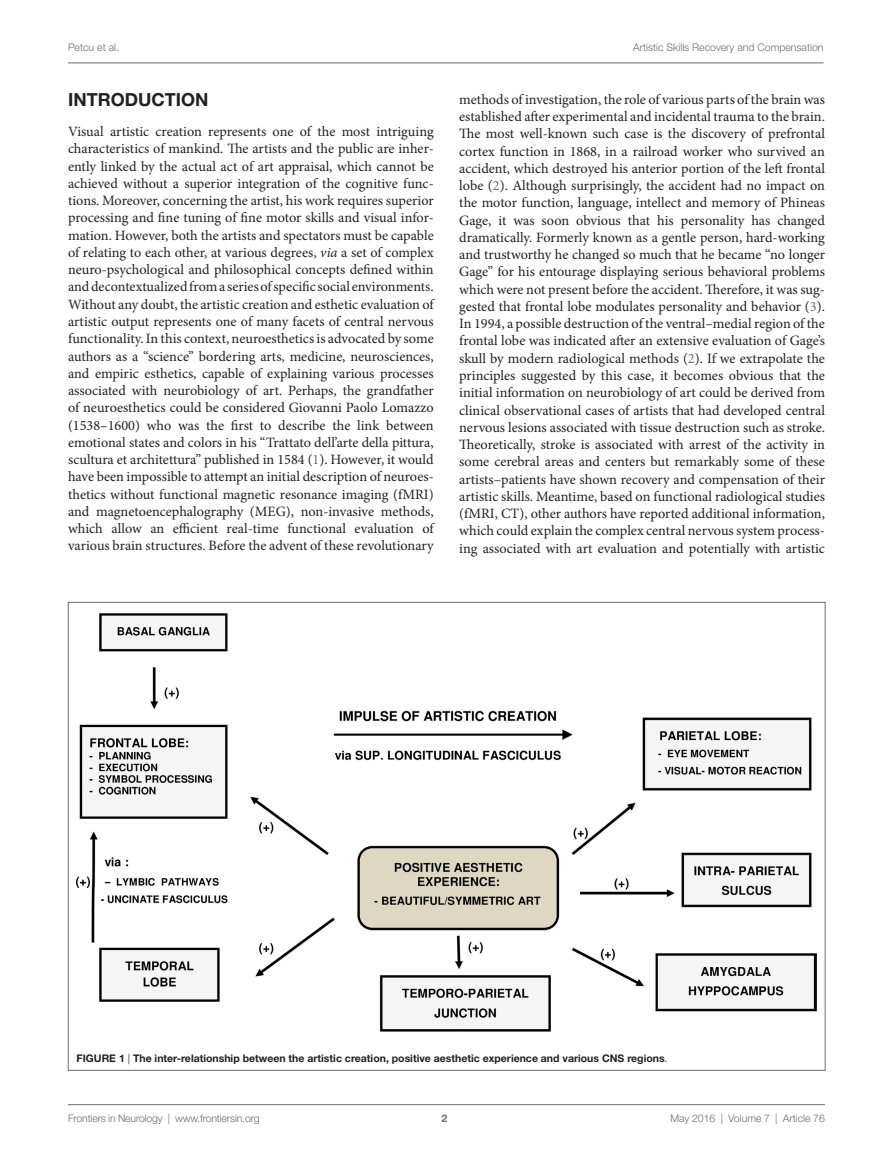
<style>
.page{position:relative;width:893px;height:1170px;background:#fff}
.page>*{position:absolute;margin:0;border:0;box-sizing:border-box;transform-origin:0 0}
.t1{font:700 18px "Helvetica Neue LT Std";color:#231f20}
.t2{font:14.25px/17.2px "Minion Pro";color:#231f20;text-align:justify}
.t3{font:300 10.5px "Helvetica Neue LT Std";color:#6c6d70}
.t4{font:700 10.5px "Helvetica Neue LT Std";color:#231f20}
.t5{font:700 10.5px "Helvetica Neue LT Std";color:#6c6d70}
.s1{font-style:italic}
.s2{color:#6c6d70}
.s3{font-weight:300}
</style>
<div class="page">
<img style="left:77px;top:613px;width:740px;height:418px">
<hr style="left:68px;top:63px;width:756px;height:1px;background:#6c6d70">
<hr style="left:68px;top:1104px;width:757px;height:1px;background:#6c6d70">
<p class="t3" style="left:68px;top:41px;width:52px">Petcu et al.</p>
<p class="t3" style="left:633px;top:41px;width:192px">Artistic Skills Recovery and Compensation</p>
<p class="t1" style="left:68px;top:88px;width:142px">INTRODUCTION</p>
<p class="t2" style="left:68px;top:123px;width:367px">Visual artistic creation represents one of the most intriguing characteristics of mankind. The artists and the public are inher&shy;ently linked by the actual act of art appraisal, which cannot be achieved without a superior integration of the cognitive func&shy;tions. Moreover, concerning the artist, his work requires superior processing and fine tuning of fine motor skills and visual infor&shy;mation. However, both the artists and spectators must be capable of relating to each other, at various degrees, <span class="s1">via</span> a set of complex neuro-psychological and philosophical concepts defined within and decontextualized from a series of specific social environments.<br>Without any doubt, the artistic creation and esthetic evaluation of artistic output represents one of many facets of central nervous functionality. In this context, neuroesthetics is advocated by some authors as a “science” bordering arts, medicine, neurosciences, and empiric esthetics, capable of explaining various processes associated with neurobiology of art. Perhaps, the grandfather of neuroesthetics could be considered Giovanni Paolo Lomazzo (1538–1600) who was the first to describe the link between emotional states and colors in his “Trattato dell’arte della pittura, scultura et architettura” published in 1584 (<span class="s2">1</span>). However, it would have been impossible to attempt an initial description of neuroes&shy;thetics without functional magnetic resonance imaging (fMRI) and magnetoencephalography (MEG), non-invasive methods, which allow an efficient real-time functional evaluation of various brain structures. Before the advent of these revolutionary</p>
<p class="t2" style="left:459px;top:91px;width:367px">methods of investigation, the role of various parts of the brain was established after experimental and incidental trauma to the brain.<br>The most well-known such case is the discovery of prefrontal cortex function in 1868, in a railroad worker who survived an accident, which destroyed his anterior portion of the left frontal lobe (<span class="s2">2</span>). Although surprisingly, the accident had no impact on the motor function, language, intellect and memory of Phineas Gage, it was soon obvious that his personality has changed dramatically. Formerly known as a gentle person, hard-working and trustworthy he changed so much that he became “no longer Gage” for his entourage displaying serious behavioral problems which were not present before the accident. Therefore, it was sug&shy;gested that frontal lobe modulates personality and behavior (<span class="s2">3</span>).<br>In 1994, a possible destruction of the ventral–medial region of the frontal lobe was indicated after an extensive evaluation of Gage’s skull by modern radiological methods (<span class="s2">2</span>). If we extrapolate the principles suggested by this case, it becomes obvious that the initial information on neurobiology of art could be derived from clinical observational cases of artists that had developed central nervous lesions associated with tissue destruction such as stroke.<br>Theoretically, stroke is associated with arrest of the activity in some cerebral areas and centers but remarkably some of these artists–patients have shown recovery and compensation of their artistic skills. Meantime, based on functional radiological studies (fMRI, CT), other authors have reported additional information, which could explain the complex central nervous system process&shy;ing associated with art evaluation and potentially with artistic</p>
<p class="t4" style="left:77px;top:1051px;width:592px">FIGURE 1 <span class="s3">|</span> The inter-relationship between the artistic creation, positive aesthetic experience and various CNS regions<span class="s3">.</span></p>
<p class="t3" style="left:68px;top:1111px;width:193px">Frontiers in Neurology | www.frontiersin.org</p>
<p class="t3" style="left:670px;top:1111px;width:156px">May 2016 | Volume 7 | Article 76</p>
<p class="t5" style="left:441px;top:1111px;width:7px">2</p>
</div>
